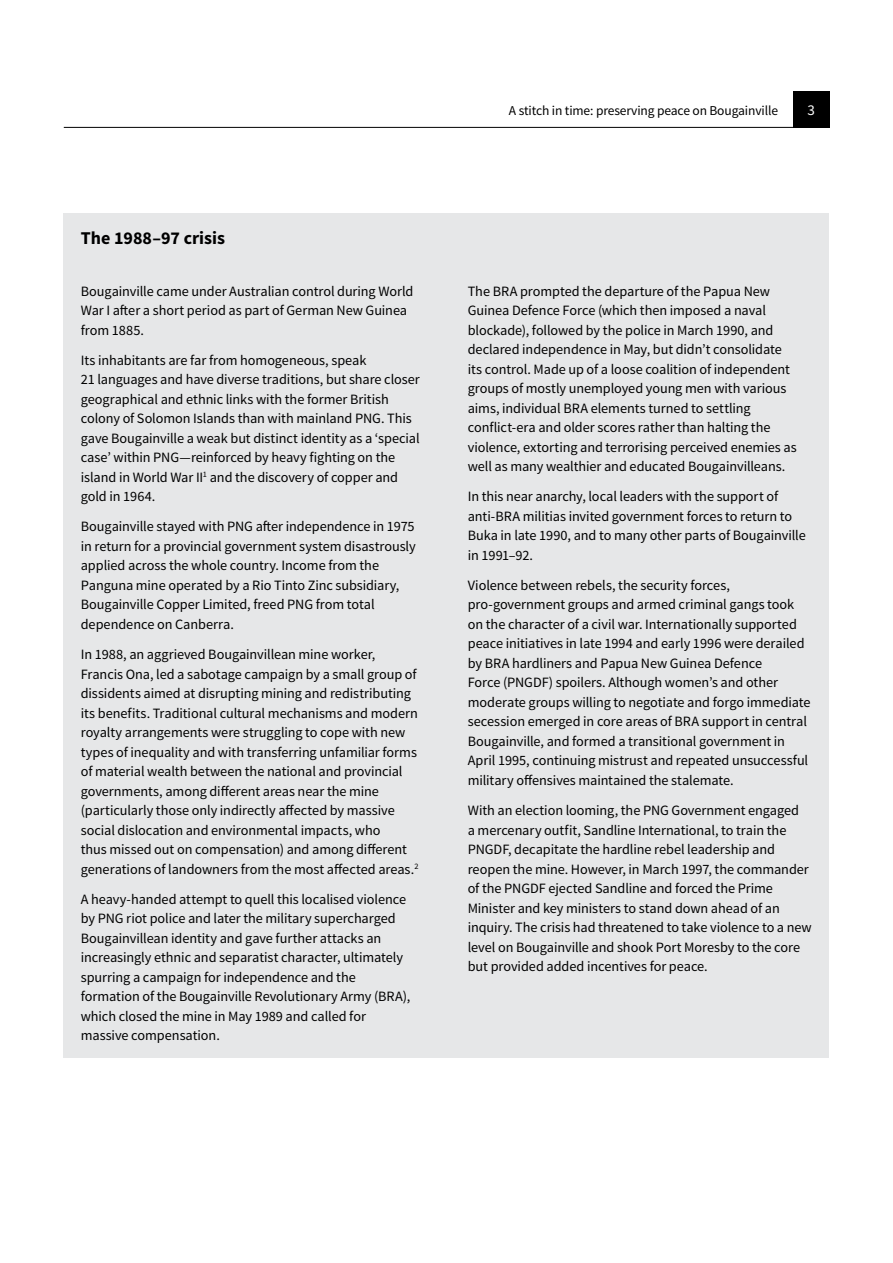
<style>
.page{position:relative;width:893px;height:1263px;background:#fff}
.page>*{position:absolute;margin:0;border:0;box-sizing:border-box;transform-origin:0 0}
.t1{font:700 18px "Source Sans Pro";color:#000}
.t2{font:15px "Source Sans Pro";color:#fff}
.t3{font:14.25px/19.5px "Source Sans Pro";letter-spacing:-.005em;color:#000}
.t4{font:13.5px "Source Sans Pro";letter-spacing:-.01em;color:#000}
</style>
<div class="page">
<div style="left:793px;top:91px;width:36px;height:37px;background:#000"></div>
<hr style="left:64px;top:127px;width:765px;height:1px;background:#000">
<div style="left:64px;top:268px;width:765px;height:790px;background:#e6e7e8"></div>
<div style="left:64px;top:213px;width:765px;height:55px;background:#e6e7e8"></div>
<p class="t1" style="left:81px;top:226px;width:146px">The 1988–97 crisis</p>
<p class="t3" style="left:81px;top:281px;width:334px">Bougainville came under Australian control during World<br>War I after a short period as part of German New Guinea from 1885.</p>
<p class="t3" style="left:81px;top:350px;width:340px">Its inhabitants are far from homogeneous, speak<br>21 languages and have diverse traditions, but share closer geographical and ethnic links with the former British colony of Solomon Islands than with mainland PNG. This gave Bougainville a weak but distinct identity as a ‘special case’ within PNG—reinforced by heavy fighting on the island in World War II<sup>1</sup> and the discovery of copper and gold in 1964.</p>
<p class="t3" style="left:81px;top:517px;width:336px">Bougainville stayed with PNG after independence in 1975 in return for a provincial government system disastrously applied across the whole country. Income from the Panguna mine operated by a Rio Tinto Zinc subsidiary, Bougainville Copper Limited, freed PNG from total dependence on Canberra.</p>
<p class="t3" style="left:81px;top:645px;width:339px">In 1988, an aggrieved Bougainvillean mine worker, Francis Ona, led a sabotage campaign by a small group of dissidents aimed at disrupting mining and redistributing its benefits. Traditional cultural mechanisms and modern royalty arrangements were struggling to cope with new types of inequality and with transferring unfamiliar forms of material wealth between the national and provincial governments, among different areas near the mine (particularly those only indirectly affected by massive social dislocation and environmental impacts, who<br>thus missed out on compensation) and among different generations of landowners from the most affected areas.<sup>2</sup></p>
<p class="t3" style="left:81px;top:889px;width:331px">A heavy-handed attempt to quell this localised violence by PNG riot police and later the military supercharged Bougainvillean identity and gave further attacks an increasingly ethnic and separatist character, ultimately spurring a campaign for independence and the formation of the Bougainville Revolutionary Army (BRA), which closed the mine in May 1989 and called for massive compensation.</p>
<p class="t4" style="left:509px;top:102px;width:271px">A stitch in time: preserving peace on Bougainville</p>
<p class="t2" style="left:807px;top:101px;width:9px">3</p>
<p class="t3" style="left:468px;top:281px;width:330px">The BRA prompted the departure of the Papua New Guinea Defence Force (which then imposed a naval blockade), followed by the police in March 1990, and declared independence in May, but didn’t consolidate its control. Made up of a loose coalition of independent groups of mostly unemployed young men with various aims, individual BRA elements turned to settling conflict‑era and older scores rather than halting the violence, extorting and terrorising perceived enemies as well as many wealthier and educated Bougainvilleans.</p>
<p class="t3" style="left:468px;top:487px;width:339px">In this near anarchy, local leaders with the support of anti-BRA militias invited government forces to return to Buka in late 1990, and to many other parts of Bougainville in 1991–92.</p>
<p class="t3" style="left:468px;top:576px;width:344px">Violence between rebels, the security forces, pro‑government groups and armed criminal gangs took on the character of a civil war. Internationally supported peace initiatives in late 1994 and early 1996 were derailed by BRA hardliners and Papua New Guinea Defence<br>Force (PNGDF) spoilers. Although women’s and other moderate groups willing to negotiate and forgo immediate secession emerged in core areas of BRA support in central Bougainville, and formed a transitional government in April 1995, continuing mistrust and repeated unsuccessful military offensives maintained the stalemate.</p>
<p class="t3" style="left:468px;top:801px;width:346px">With an election looming, the PNG Government engaged<br>a mercenary outfit, Sandline International, to train the PNGDF, decapitate the hardline rebel leadership and reopen the mine. However, in March 1997, the commander of the PNGDF ejected Sandline and forced the Prime Minister and key ministers to stand down ahead of an inquiry. The crisis had threatened to take violence to a new level on Bougainville and shook Port Moresby to the core but provided added incentives for peace.</p>
</div>
